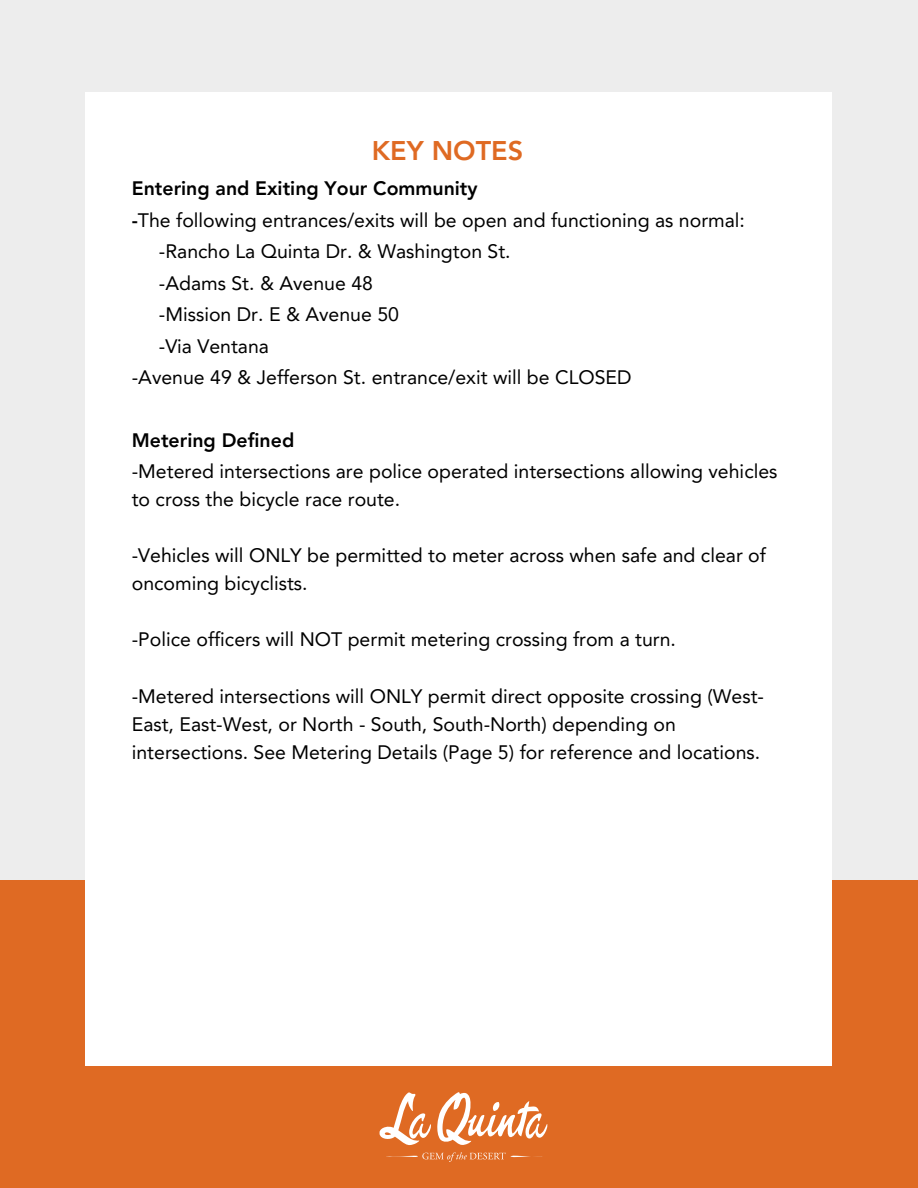
<style>
.page{position:relative;width:918px;height:1188px;background:#ededed}
.page>*{position:absolute;margin:0;border:0;box-sizing:border-box;transform-origin:0 0}
.t1{font:800 27px "Avenir LT Pro";color:#df6a23}
.t2{font:19.5px/28.2px "Avenir LT Pro";color:#000}
.t3{font:800 19.5px "Avenir LT Pro";color:#000}
.s1{font-weight:800}
</style>
<div class="page">
<div style="left:0;top:880px;width:918px;height:308px;background:#df6a23"></div>
<div style="left:86px;top:92px;width:746px;height:974px;background:#fff"></div>
<svg style="left:380px;top:1092px;width:51px;height:53px"></svg>
<svg style="left:437px;top:1092px;width:110px;height:53px"></svg>
<svg style="left:386px;top:1152px;width:156px;height:10px"></svg>
<h1 class="t1" style="left:372px;top:140px;width:153px">KEY NOTES</h1>
<h1 class="t3" style="left:132px;top:181px;width:347px">Entering and Exiting Your Community</h1>
<h1 class="t2" style="left:132px;top:208px;width:615px"><span class="s1">-</span>The following entrances/exits will be open and functioning as normal:</h1>
<h1 class="t2" style="left:159px;top:239px;width:353px">-Rancho La Quinta Dr. &amp; Washington St.</h1>
<h1 class="t2" style="left:159px;top:271px;width:216px">-Adams St. &amp; Avenue 48</h1>
<h1 class="t2" style="left:159px;top:302px;width:242px">-Mission Dr. E &amp; Avenue 50</h1>
<h1 class="t2" style="left:159px;top:334px;width:112px">-Via Ventana</h1>
<h1 class="t2" style="left:132px;top:365px;width:501px">-Avenue 49 &amp; Jefferson St. entrance/exit will be CLOSED</h1>
<h1 class="t2" style="left:132px;top:427px;width:647px;line-height:30.3px"><span class="s1">Metering Defined<br></span>-Metered intersections are police operated intersections allowing vehicles</h1>
<h1 class="t2" style="left:132px;top:487px;width:270px">to cross the bicycle race route.</h1>
<h1 class="t2" style="left:132px;top:543px;width:636px">-Vehicles will ONLY be permitted to meter across when safe and clear of oncoming bicyclists.</h1>
<h1 class="t2" style="left:132px;top:627px;width:546px">-Police officers will NOT permit metering crossing from a turn.</h1>
<h1 class="t2" style="left:132px;top:684px;width:634px">-Metered intersections will ONLY permit direct opposite crossing (West-<br>East, East-West, or North - South, South-North) depending on intersections. See Metering Details (Page 5) for reference and locations.</h1>
</div>
